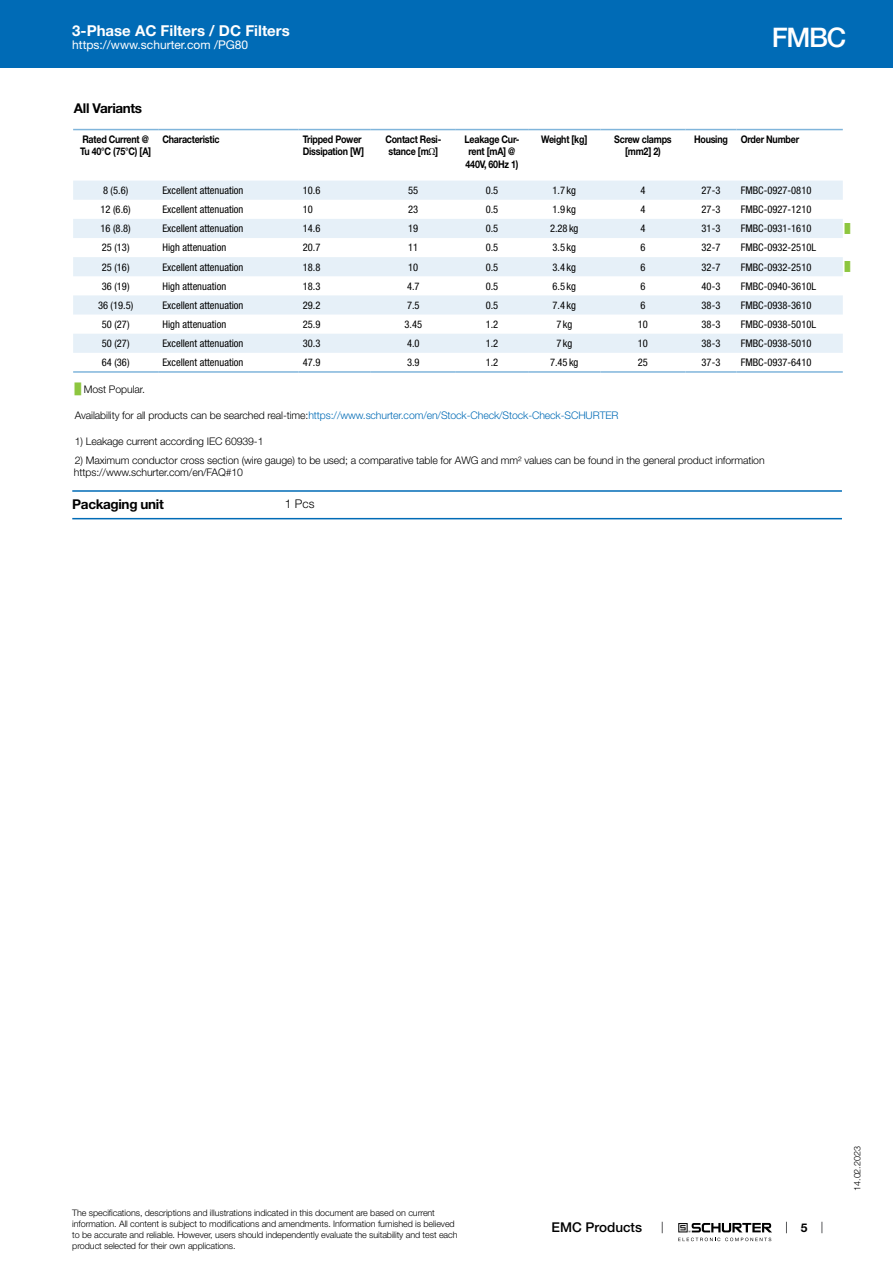
<style>
.page{position:relative;width:893px;height:1263px;background:#fff}
.page>*{position:absolute;margin:0;border:0;box-sizing:border-box;transform-origin:0 0}
.t1{font:500 27px "Helvetica Neue LT";color:#fff}
.t2{font:700 15px "Helvetica Neue LT";color:#fff}
.t3{font:700 13.5px "Helvetica Neue LT";letter-spacing:-.025em;color:#000}
.t4{font:500 13.5px "Helvetica Neue LT";color:#000}
.t5{font:12px "Helvetica Neue LT";color:#fff}
.t6{font:300 12px "Helvetica Neue LT";color:#000}
.t7{font:700 12px "Helvetica Neue LT";color:#000}
.t8{font:condensed 10.5px "Helvetica Neue LT";color:#000}
.t9{font:300 10.5px/12.6px "Helvetica Neue LT";letter-spacing:-.01em;color:#000}
.t10{font:700 10.5px/12.6px "Helvetica Neue LT";letter-spacing:-.025em;color:#000;scale:.85 1}
.t11{font:300 10.5px "Helvetica Neue LT";letter-spacing:-.01em;color:#006bb6}
.t12{font:300 9px/10.8px "Helvetica Neue LT";letter-spacing:-.01em;color:#000}
.t13{font:9px "Arial Unicode MS";color:#8dc63f}
.s1{font-family:"Arial Unicode MS";font-weight:400}
.s2{font-family:"Arial Unicode MS";font-weight:400;color:#8dc63f}
.s3{color:#000}
</style>
<div class="page">
<svg style="left:678px;top:1223px;width:94px;height:18px"></svg>
<div style="left:0;top:0;width:893px;height:68px;background:#006bb6"></div>
<svg style="left:73px;top:130px;width:770px;height:51px"></svg>
<svg style="left:73px;top:181px;width:770px;height:172px;fill:#e6f0f8"></svg>
<hr style="left:73px;top:129px;width:85px;height:1px;background:#80b5db">
<hr style="left:158px;top:129px;width:140px;height:1px;background:#80b5db">
<hr style="left:298px;top:129px;width:73px;height:1px;background:#80b5db">
<hr style="left:371px;top:129px;width:85px;height:1px;background:#80b5db">
<hr style="left:456px;top:129px;width:72px;height:1px;background:#80b5db">
<hr style="left:528px;top:129px;width:72px;height:1px;background:#80b5db">
<hr style="left:600px;top:129px;width:85px;height:1px;background:#80b5db">
<hr style="left:685px;top:129px;width:51px;height:1px;background:#80b5db">
<hr style="left:736px;top:129px;width:107px;height:1px;background:#80b5db">
<hr style="left:73px;top:371px;width:85px;height:2px;background:#80b5db">
<hr style="left:158px;top:371px;width:140px;height:2px;background:#80b5db">
<hr style="left:298px;top:371px;width:73px;height:2px;background:#80b5db">
<hr style="left:371px;top:371px;width:85px;height:2px;background:#80b5db">
<hr style="left:456px;top:371px;width:72px;height:2px;background:#80b5db">
<hr style="left:528px;top:371px;width:72px;height:2px;background:#80b5db">
<hr style="left:600px;top:371px;width:85px;height:2px;background:#80b5db">
<hr style="left:685px;top:371px;width:51px;height:2px;background:#80b5db">
<hr style="left:736px;top:371px;width:107px;height:2px;background:#80b5db">
<hr style="left:72px;top:490px;width:770px;height:2px;background:#006bb6">
<hr style="left:72px;top:518px;width:770px;height:1px;background:#006bb6">
<h2 class="t2" style="left:72px;top:21px;width:219px">3-Phase AC Filters / DC Filters</h2>
<p class="t5" style="left:72px;top:38px;width:178px">https://www.schurter.com /PG80</p>
<h1 class="t1" style="left:772px;top:21px;width:76px">FMBC</h1>
<p class="t3" style="left:74px;top:99px;width:70px">All Variants</p>
<p class="t10" style="left:80px;top:133px;width:85px">Rated Current @<br>Tu 40°C (75°C) [A]</p>
<p class="t10" style="left:162px;top:133px;width:69px">Characteristic</p>
<p class="t10" style="left:303px;top:133px;width:74px">Tripped Power<br>Dissipation [W]</p>
<p class="t10" style="left:385px;top:133px;width:67px">Contact Resi&shy;stance [m<span class="s1">Ω</span>]</p>
<p class="t10" style="left:465px;top:133px;width:66px">Leakage Cur&shy;rent [mA] @<br>440V, 60Hz 1)</p>
<p class="t10" style="left:541px;top:133px;width:56px">Weight [kg]</p>
<p class="t10" style="left:614px;top:133px;width:69px;text-align:center">Screw clamps [mm2] 2)</p>
<p class="t10" style="left:694px;top:133px;width:125px">Housing Order Number</p>
<p class="t8" style="left:103px;top:184px;width:27px">8 (5.6)</p>
<p class="t8" style="left:162px;top:184px;width:83px">Excellent attenuation</p>
<p class="t8" style="left:303px;top:184px;width:19px">10.6</p>
<p class="t8" style="left:408px;top:184px;width:12px">55</p>
<p class="t8" style="left:486px;top:184px;width:14px">0.5</p>
<p class="t8" style="left:553px;top:184px;width:25px">1.7 kg</p>
<p class="t8" style="left:640px;top:184px;width:7px">4</p>
<p class="t8" style="left:702px;top:184px;width:20px">27-3</p>
<p class="t8" style="left:741px;top:184px;width:72px">FMBC-0927-0810</p>
<p class="t8" style="left:101px;top:203px;width:32px">12 (6.6)</p>
<p class="t8" style="left:162px;top:203px;width:83px">Excellent attenuation</p>
<p class="t8" style="left:303px;top:203px;width:12px">10</p>
<p class="t8" style="left:408px;top:203px;width:12px">23</p>
<p class="t8" style="left:486px;top:203px;width:14px">0.5</p>
<p class="t8" style="left:553px;top:203px;width:25px">1.9 kg</p>
<p class="t8" style="left:640px;top:203px;width:7px">4</p>
<p class="t8" style="left:702px;top:203px;width:20px">27-3</p>
<p class="t8" style="left:741px;top:203px;width:72px">FMBC-0927-1210</p>
<p class="t8" style="left:101px;top:222px;width:32px">16 (8.8)</p>
<p class="t8" style="left:162px;top:222px;width:83px">Excellent attenuation</p>
<p class="t8" style="left:303px;top:222px;width:19px">14.6</p>
<p class="t8" style="left:408px;top:222px;width:12px">19</p>
<p class="t8" style="left:486px;top:222px;width:14px">0.5</p>
<p class="t8" style="left:550px;top:222px;width:30px">2.28 kg</p>
<p class="t8" style="left:640px;top:222px;width:7px">4</p>
<p class="t8" style="left:702px;top:222px;width:20px">31-3</p>
<p class="t8" style="left:741px;top:222px;width:72px">FMBC-0931-1610</p>
<p class="t13" style="left:845px;top:222px;width:7px">█</p>
<p class="t8" style="left:102px;top:242px;width:29px">25 (13)</p>
<p class="t8" style="left:162px;top:242px;width:65px">High attenuation</p>
<p class="t8" style="left:303px;top:242px;width:19px">20.7</p>
<p class="t8" style="left:408px;top:242px;width:12px">11</p>
<p class="t8" style="left:486px;top:242px;width:14px">0.5</p>
<p class="t8" style="left:553px;top:242px;width:25px">3.5 kg</p>
<p class="t8" style="left:640px;top:242px;width:7px">6</p>
<p class="t8" style="left:702px;top:242px;width:20px">32-7</p>
<p class="t8" style="left:741px;top:242px;width:77px">FMBC-0932-2510L</p>
<p class="t8" style="left:102px;top:261px;width:29px">25 (16)</p>
<p class="t8" style="left:162px;top:261px;width:83px">Excellent attenuation</p>
<p class="t8" style="left:303px;top:261px;width:19px">18.8</p>
<p class="t8" style="left:408px;top:261px;width:12px">10</p>
<p class="t8" style="left:486px;top:261px;width:14px">0.5</p>
<p class="t8" style="left:553px;top:261px;width:25px">3.4 kg</p>
<p class="t8" style="left:640px;top:261px;width:7px">6</p>
<p class="t8" style="left:702px;top:261px;width:20px">32-7</p>
<p class="t8" style="left:741px;top:261px;width:72px">FMBC-0932-2510</p>
<p class="t13" style="left:845px;top:260px;width:7px">█</p>
<p class="t8" style="left:102px;top:280px;width:29px">36 (19)</p>
<p class="t8" style="left:162px;top:280px;width:65px">High attenuation</p>
<p class="t8" style="left:303px;top:280px;width:19px">18.3</p>
<p class="t8" style="left:407px;top:280px;width:14px">4.7</p>
<p class="t8" style="left:486px;top:280px;width:14px">0.5</p>
<p class="t8" style="left:553px;top:280px;width:25px">6.5 kg</p>
<p class="t8" style="left:640px;top:280px;width:7px">6</p>
<p class="t8" style="left:702px;top:280px;width:20px">40-3</p>
<p class="t8" style="left:741px;top:280px;width:77px">FMBC-0940-3610L</p>
<p class="t8" style="left:98px;top:299px;width:37px">36 (19.5)</p>
<p class="t8" style="left:162px;top:299px;width:83px">Excellent attenuation</p>
<p class="t8" style="left:303px;top:299px;width:19px">29.2</p>
<p class="t8" style="left:407px;top:299px;width:14px">7.5</p>
<p class="t8" style="left:486px;top:299px;width:14px">0.5</p>
<p class="t8" style="left:553px;top:299px;width:25px">7.4 kg</p>
<p class="t8" style="left:640px;top:299px;width:7px">6</p>
<p class="t8" style="left:702px;top:299px;width:20px">38-3</p>
<p class="t8" style="left:741px;top:299px;width:72px">FMBC-0938-3610</p>
<p class="t8" style="left:102px;top:318px;width:29px">50 (27)</p>
<p class="t8" style="left:162px;top:318px;width:65px">High attenuation</p>
<p class="t8" style="left:303px;top:318px;width:19px">25.9</p>
<p class="t8" style="left:404px;top:318px;width:19px">3.45</p>
<p class="t8" style="left:486px;top:318px;width:14px">1.2</p>
<p class="t8" style="left:556px;top:318px;width:17px">7kg</p>
<p class="t8" style="left:638px;top:318px;width:12px">10</p>
<p class="t8" style="left:702px;top:318px;width:20px">38-3</p>
<p class="t8" style="left:741px;top:318px;width:77px">FMBC-0938-5010L</p>
<p class="t8" style="left:102px;top:337px;width:29px">50 (27)</p>
<p class="t8" style="left:162px;top:337px;width:83px">Excellent attenuation</p>
<p class="t8" style="left:303px;top:337px;width:19px">30.3</p>
<p class="t8" style="left:407px;top:337px;width:14px">4.0</p>
<p class="t8" style="left:486px;top:337px;width:14px">1.2</p>
<p class="t8" style="left:556px;top:337px;width:17px">7kg</p>
<p class="t8" style="left:638px;top:337px;width:12px">10</p>
<p class="t8" style="left:702px;top:337px;width:20px">38-3</p>
<p class="t8" style="left:741px;top:337px;width:72px">FMBC-0938-5010</p>
<p class="t8" style="left:102px;top:356px;width:29px">64 (36)</p>
<p class="t8" style="left:162px;top:356px;width:83px">Excellent attenuation</p>
<p class="t8" style="left:303px;top:356px;width:19px">47.9</p>
<p class="t8" style="left:407px;top:356px;width:14px">3.9</p>
<p class="t8" style="left:486px;top:356px;width:14px">1.2</p>
<p class="t8" style="left:550px;top:356px;width:30px">7.45 kg</p>
<p class="t8" style="left:638px;top:356px;width:12px">25</p>
<p class="t8" style="left:702px;top:356px;width:20px">37-3</p>
<p class="t8" style="left:741px;top:356px;width:72px">FMBC-0937-6410</p>
<p class="t9" style="left:75px;top:383px;width:72px"><span class="s2">█</span> Most Popular.</p>
<p class="t11" style="left:75px;top:409px;width:545px"><span class="s3">Availability for all products can be searched real-time:</span>https://www.schurter.com/en/Stock-Check/Stock-Check-SCHURTER</p>
<p class="t9" style="left:75px;top:435px;width:190px">1) Leakage current according IEC 60939-1</p>
<p class="t9" style="left:74px;top:453px;width:692px">2) Maximum conductor cross section (wire gauge) to be used; a comparative table for AWG and mm² values can be found in the general product information https://www.schurter.com/en/FAQ#10</p>
<p class="t3" style="left:72px;top:496px;width:93px">Packaging unit</p>
<p class="t6" style="left:285px;top:497px;width:31px">1 Pcs</p>
<p class="t12" style="left:72px;top:1207px;width:387px">The specifications, descriptions and illustrations indicated in this document are based on current information. All content is subject to modifications and amendments. Information furnished is believed to be accurate and reliable. However, users should independently evaluate the suitability and test each product selected for their own applications.</p>
<p class="t4" style="left:552px;top:1219px;width:92px">EMC Products</p>
<p class="t7" style="left:801px;top:1220px;width:8px">5</p>
<p class="t12" style="left:852px;top:1191px;width:46px;rotate:-90deg">14.02.2023</p>
</div>
